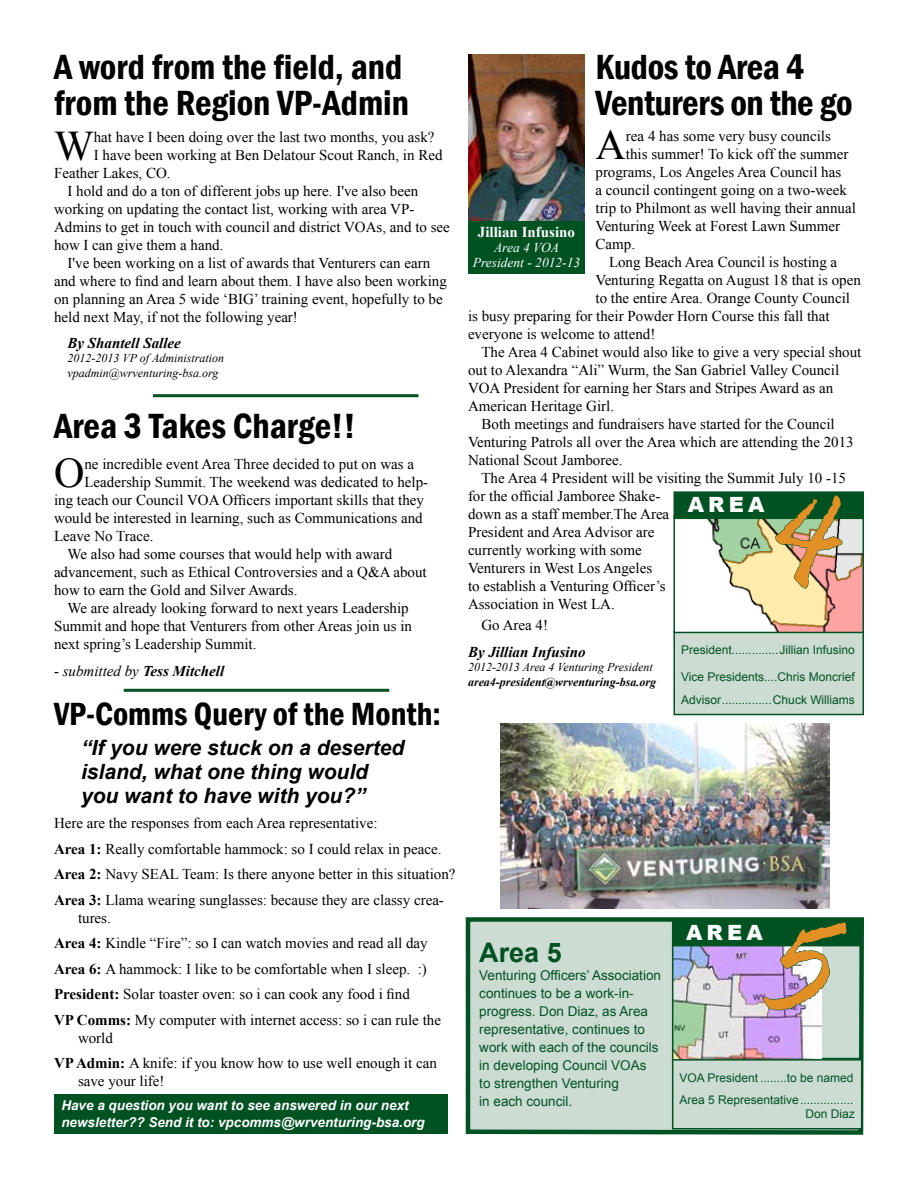
<style>
.page{position:relative;width:918px;height:1188px;background:#fff}
.page>*{position:absolute;margin:0;border:0;box-sizing:border-box;transform-origin:0 0}
.t1{font:italic 144px "Rage";color:#e28f26}
.t2{font:42.15px "Times New Roman";color:#000}
.t3{font:600 condensed 36px/36px "Franklin Gothic";color:#000}
.t4{font:600 condensed 33px "Franklin Gothic";color:#000}
.t5{font:700 27px "Arial";color:#005222}
.t6{font:italic 700 21px/24px "Arial";color:#000}
.t7{font:900 21px "Arial";letter-spacing:.2em;color:#fff}
.t8{font:15px/25.5px "Times New Roman";color:#000}
.t9{font:italic 700 15px "Times New Roman";color:#000}
.t10{font:italic 15px "Times New Roman";color:#000}
.t11{font:700 15px "Times New Roman";color:#fff}
.t12{font:13.5px/18px "Arial";color:#005222}
.t13{font:italic 700 13.5px/16.2px "Arial";color:#fff}
.t14{font:italic 13.5px/15px "Times New Roman";color:#fff;text-align:center}
.t15{font:12px/22.5px "Arial";color:#005222}
.t16{font:italic 12px/14.4px "Times New Roman";color:#000}
.t17{font:italic 700 12px "Times New Roman";color:#000}
.s1{font-weight:700}
</style>
<div class="page">
<div style="left:674px;top:631px;width:189px;height:84px;background:#ccdcd3"></div>
<div style="left:674px;top:630px;width:190px;height:85px;border:2px solid #005222"></div>
<img style="left:742px;top:589px;width:119px;height:41px">
<div style="left:674px;top:515px;width:190px;height:118px;border:2px solid #005222"></div>
<svg style="left:673px;top:491px;width:191px;height:98px"></svg>
<svg style="left:465px;top:917px;width:399px;height:218px;background:#bad0c3"></svg>
<div style="left:673px;top:1059px;width:189px;height:70px;background:#ccdcd3"></div>
<div style="left:672px;top:1058px;width:190px;height:72px;border:2px solid #005222"></div>
<img style="left:675px;top:946px;width:147px;height:112px">
<div style="left:672px;top:942px;width:190px;height:119px;border:2px solid #005222"></div>
<div style="left:673px;top:920px;width:188px;height:25px;background:#005222"></div>
<div style="left:672px;top:919px;width:190px;height:27px;border:3px solid #005222"></div>
<img style="left:763px;top:922px;width:84px;height:89px">
<hr style="left:124px;top:689px;width:265px;height:3px;background:#005222">
<hr style="left:153px;top:394px;width:265px;height:3px;background:#005222">
<div style="left:468px;top:220px;width:117px;height:54px;background:#005222"></div>
<img style="left:468px;top:54px;width:117px;height:166px">
<div style="left:54px;top:1094px;width:394px;height:40px;background:#005222"></div>
<img style="left:501px;top:724px;width:328px;height:185px">
<h3 class="t3" style="left:54px;top:49px;width:357px">A word from the field, and from the Region VP-Admin</h3>
<h2 class="t2" style="left:54px;top:118px;width:41px">W</h2>
<p class="t8" style="left:94px;top:124px;width:342px">hat have I been doing over the last two months, you ask?</p>
<p class="t8" style="left:94px;top:142px;width:350px">I have been working at Ben Delatour Scout Ranch, in Red</p>
<p class="t8" style="left:54px;top:160px;width:118px">Feather Lakes, CO.</p>
<p class="t8" style="left:68px;top:178px;width:352px">I hold and do a ton of different jobs up here. I've also been</p>
<p class="t8" style="left:54px;top:196px;width:362px">working on updating the contact list, working with area VP-</p>
<p class="t8" style="left:54px;top:214px;width:397px">Admins to get in touch with council and district VOAs, and to see</p>
<p class="t8" style="left:54px;top:232px;width:171px">how I can give them a hand.</p>
<p class="t8" style="left:68px;top:250px;width:364px">I've been working on a list of awards that Venturers can earn</p>
<p class="t8" style="left:54px;top:268px;width:394px">and where to find and learn about them. I have also been working</p>
<p class="t8" style="left:54px;top:286px;width:390px">on planning an Area 5 wide ‘BIG’ training event, hopefully to be</p>
<p class="t8" style="left:54px;top:304px;width:245px">held next May, if not the following year!</p>
<p class="t9" style="left:68px;top:332px;width:115px">By Shantell Sallee</p>
<p class="t16" style="left:68px;top:351px;width:158px">2012-2013 VP of Administration vpadmin@wrventuring-bsa.org</p>
<h3 class="t3" style="left:54px;top:407px;width:303px">Area 3 Takes Charge!!</h3>
<h2 class="t2" style="left:54px;top:445px;width:32px">O</h2>
<p class="t8" style="left:84px;top:451px;width:331px">ne incredible event Area Three decided to put on was a</p>
<p class="t8" style="left:84px;top:469px;width:345px">Leadership Summit. The weekend was dedicated to help-</p>
<p class="t8" style="left:54px;top:487px;width:372px">ing teach our Council VOA Officers important skills that they</p>
<p class="t8" style="left:54px;top:505px;width:370px">would be interested in learning, such as Communications and</p>
<p class="t8" style="left:54px;top:523px;width:101px">Leave No Trace.</p>
<p class="t8" style="left:68px;top:541px;width:326px">We also had some courses that would help with award</p>
<p class="t8" style="left:54px;top:559px;width:374px">advancement, such as Ethical Controversies and a Q&amp;A about</p>
<p class="t8" style="left:54px;top:577px;width:245px">how to earn the Gold and Silver Awards.</p>
<p class="t8" style="left:68px;top:595px;width:343px">We are already looking forward to next years Leadership</p>
<p class="t8" style="left:54px;top:613px;width:360px">Summit and hope that Venturers from other Areas join us in</p>
<p class="t8" style="left:54px;top:631px;width:204px">next spring’s Leadership Summit.</p>
<p class="t10" style="left:54px;top:661px;width:172px">- submitted by <span class="s1">Tess Mitchell</span></p>
<h3 class="t4" style="left:54px;top:691px;width:388px">VP-Comms Query of the Month:</h3>
<h3 class="t6" style="left:81px;top:736px;width:325px">“If you were stuck on a deserted island, what one thing would you want to have with you?”</h3>
<p class="t8" style="left:54px;top:810px;width:403px">Here are the responses from each Area representative:<br><span class="s1">Area 1:</span> Really comfortable hammock: so I could relax in peace.<br><span class="s1">Area 2:</span> Navy SEAL Team: Is there anyone better in this situation?<br><span class="s1">Area 3:</span> Llama wearing sunglasses: because they are classy crea-</p>
<p class="t8" style="left:54px;top:905px;width:389px;text-indent:24px">tures.<br><span class="s1">Area 4:</span> Kindle “Fire”: so I can watch movies and read all day <span class="s1">Area 6:</span> A hammock: I like to be comfortable when I sleep. :)<br><span class="s1">President:</span> Solar toaster oven: so i can cook any food i find<br><span class="s1">VP Comms:</span> My computer with internet access: so i can rule the</p>
<p class="t8" style="left:54px;top:1025px;width:384px;text-indent:24px">world<br><span class="s1">VP Admin:</span> A knife: if you know how to use well enough it can</p>
<p class="t8" style="left:78px;top:1068px;width:88px">save your life!</p>
<p class="t13" style="left:61px;top:1098px;width:365px">Have a question you want to see answered in our next newsletter?? Send it to: vpcomms@wrventuring-bsa.org</p>
<h3 class="t3" style="left:596px;top:49px;width:259px">Kudos to Area 4<br>Venturers on the go</h3>
<h2 class="t2" style="left:596px;top:116px;width:32px">A</h2>
<p class="t8" style="left:626px;top:123px;width:206px">rea 4 has some very busy councils</p>
<p class="t8" style="left:626px;top:141px;width:224px">this summer! To kick off the summer</p>
<p class="t8" style="left:596px;top:159px;width:247px">programs, Los Angeles Area Council has</p>
<p class="t8" style="left:596px;top:177px;width:253px">a council contingent going on a two-week</p>
<p class="t8" style="left:596px;top:195px;width:262px">trip to Philmont as well having their annual</p>
<p class="t8" style="left:596px;top:213px;width:246px">Venturing Week at Forest Lawn Summer</p>
<p class="t8" style="left:596px;top:231px;width:41px">Camp.</p>
<p class="t8" style="left:609px;top:249px;width:230px">Long Beach Area Council is hosting a</p>
<p class="t8" style="left:596px;top:267px;width:267px">Venturing Regatta on August 18 that is open</p>
<p class="t8" style="left:596px;top:285px;width:256px">to the entire Area. Orange County Council</p>
<p class="t8" style="left:468px;top:303px;width:363px">is busy preparing for their Powder Horn Course this fall that</p>
<p class="t8" style="left:468px;top:321px;width:189px">everyone is welcome to attend!</p>
<p class="t8" style="left:482px;top:339px;width:381px">The Area 4 Cabinet would also like to give a very special shout</p>
<p class="t8" style="left:468px;top:357px;width:373px">out to Alexandra “Ali” Wurm, the San Gabriel Valley Council</p>
<p class="t8" style="left:468px;top:375px;width:367px">VOA President for earning her Stars and Stripes Award as an</p>
<p class="t8" style="left:468px;top:393px;width:148px">American Heritage Girl.</p>
<p class="t8" style="left:482px;top:411px;width:355px">Both meetings and fundraisers have started for the Council</p>
<p class="t8" style="left:468px;top:429px;width:387px">Venturing Patrols all over the Area which are attending the 2013</p>
<p class="t8" style="left:468px;top:447px;width:156px">National Scout Jamboree.</p>
<p class="t8" style="left:482px;top:465px;width:366px">The Area 4 President will be visiting the Summit July 10 -15</p>
<p class="t8" style="left:468px;top:483px;width:194px">for the official Jamboree Shake-</p>
<p class="t8" style="left:468px;top:501px;width:203px">down as a staff member.The Area</p>
<p class="t8" style="left:468px;top:519px;width:188px">President and Area Advisor are</p>
<p class="t8" style="left:468px;top:537px;width:175px">currently working with some</p>
<p class="t8" style="left:468px;top:555px;width:186px">Venturers in West Los Angeles</p>
<p class="t8" style="left:468px;top:573px;width:199px">to establish a Venturing Officer’s</p>
<p class="t8" style="left:468px;top:591px;width:148px">Association in West LA.</p>
<p class="t8" style="left:482px;top:612px;width:68px">Go Area 4!</p>
<p class="t9" style="left:468px;top:641px;width:119px">By Jillian Infusino</p>
<p class="t16" style="left:468px;top:660px;width:186px">2012-2013 Area 4 Venturing President</p>
<p class="t17" style="left:468px;top:673px;width:190px">area4-president@wrventuring-bsa.org</p>
<p class="t11" style="left:478px;top:221px;width:99px">Jillian Infusino</p>
<p class="t14" style="left:473px;top:239px;width:109px">Area 4 VOA<br>President - 2012-13</p>
<h3 class="t7" style="left:688px;top:490px;width:78px">AREA</h3>
<h1 class="t1" style="left:765px;top:468px;width:70px">4</h1>
<p class="t15" style="left:681px;top:639px;width:175px">President..............Jillian Infusino</p>
<p class="t15" style="left:681px;top:666px;width:175px">Vice Presidents....Chris Moncrief<br>Advisor...............Chuck Williams</p>
<h3 class="t5" style="left:479px;top:935px;width:84px">Area 5</h3>
<p class="t12" style="left:479px;top:967px;width:183px">Venturing Officers’ Association continues to be a work-in&shy;progress. Don Diaz, as Area representative, continues to work with each of the councils in developing Council VOAs to strengthen Venturing<br>in each council.</p>
<h3 class="t7" style="left:686px;top:917px;width:78px">AREA</h3>
<h1 class="t1" style="left:763px;top:895px;width:62px">5</h1>
<p class="t15" style="left:679px;top:1066px;width:176px">VOA President ........to be named<br>Area 5 Representative................</p>
<p class="t15" style="left:806px;top:1102px;width:51px">Don Diaz</p>
</div>
